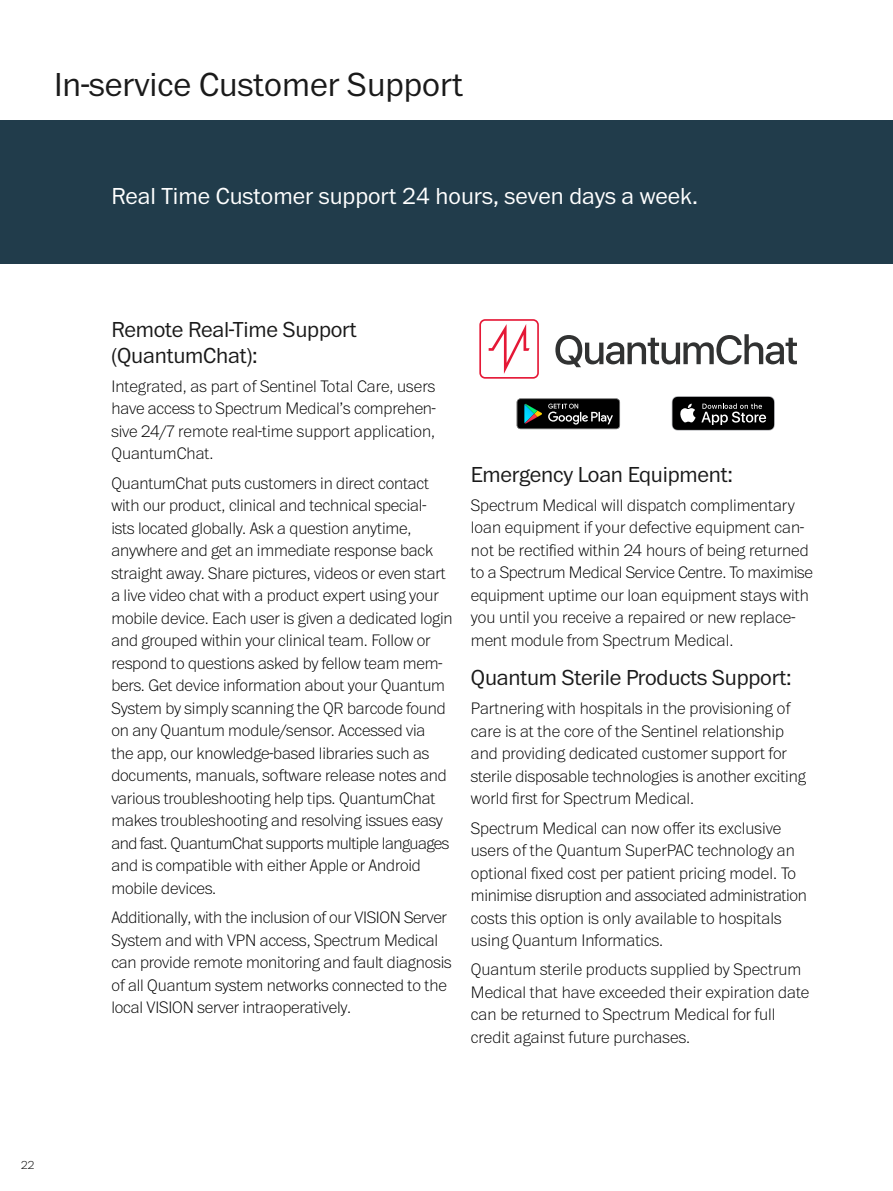
<style>
.page{position:relative;width:893px;height:1191px;background:#fff}
.page>*{position:absolute;margin:0;border:0;box-sizing:border-box;transform-origin:0 0}
.headlines{font:300 34.5px "Franklin ITC Std";color:#1a1a1a}
.headlines-2{font:300 24px "Franklin ITC Std";color:#fff}
.secondary_sub{font:300 22.5px/25.5px "Franklin ITC Std";letter-spacing:-.01em;color:#1a1a1a}
.body{font:100 17.25px/22.5px "Franklin ITC Std";letter-spacing:-.01em;color:#000}
.t1{font:100 12px "Franklin ITC Std";color:#000}
</style>
<div class="page">
<div style="left:0;top:120px;width:893px;height:144px;background:#213c4b"></div>
<svg style="left:516px;top:398px;width:104px;height:32px;background:#2d3332"></svg>
<svg style="left:672px;top:396px;width:103px;height:34px;background:#303030"></svg>
<svg style="left:555px;top:334px;width:242px;height:33px"></svg>
<div style="left:479px;top:319px;width:60px;height:60px;border:2px solid #e51836;border-radius:5px"></div>
<svg style="left:489px;top:324px;width:41px;height:50px"></svg>
<p class="headlines" style="left:54px;top:67px;width:410px">In-service Customer Support</p>
<p class="headlines-2" style="left:111px;top:184px;width:588px">Real Time Customer support 24 hours, seven days a week.</p>
<p class="secondary_sub" style="left:111px;top:317px;width:247px">Remote Real-Time Support (QuantumChat):</p>
<p class="body" style="left:111px;top:375px;width:326px;text-align:justify">Integrated, as part of Sentinel Total Care, users have access to Spectrum Medical’s comprehen&shy;sive 24/7 remote real-time support application, QuantumChat.</p>
<p class="body" style="left:111px;top:472px;width:343px">QuantumChat puts customers in direct contact with our product, clinical and technical special&shy;ists located globally. Ask a question anytime, anywhere and get an immediate response back straight away. Share pictures, videos or even start a live video chat with a product expert using your mobile device. Each user is given a dedicated login and grouped within your clinical team. Follow or respond to questions asked by fellow team mem&shy;bers. Get device information about your Quantum System by simply scanning the QR barcode found on any Quantum module/sensor. Accessed via<br>the app, our knowledge-based libraries such as documents, manuals, software release notes and various troubleshooting help tips. QuantumChat makes troubleshooting and resolving issues easy and fast. QuantumChat supports multiple languages and is compatible with either Apple or Android mobile devices.</p>
<p class="body" style="left:111px;top:906px;width:342px">Additionally, with the inclusion of our VISION Server System and with VPN access, Spectrum Medical can provide remote monitoring and fault diagnosis of all Quantum system networks connected to the local VISION server intraoperatively.</p>
<p class="secondary_sub" style="left:471px;top:462px;width:264px">Emergency Loan Equipment:</p>
<p class="body" style="left:471px;top:494px;width:344px">Spectrum Medical will dispatch complimentary loan equipment if your defective equipment can&shy;not be rectified within 24 hours of being returned to a Spectrum Medical Service Centre. To maximise equipment uptime our loan equipment stays with you until you receive a repaired or new replace&shy;ment module from Spectrum Medical.</p>
<p class="secondary_sub" style="left:471px;top:665px;width:322px">Quantum Sterile Products Support:</p>
<p class="body" style="left:471px;top:698px;width:336px">Partnering with hospitals in the provisioning of care is at the core of the Sentinel relationship and providing dedicated customer support for sterile disposable technologies is another exciting world first for Spectrum Medical.</p>
<p class="body" style="left:471px;top:817px;width:338px">Spectrum Medical can now offer its exclusive users of the Quantum SuperPAC technology an optional fixed cost per patient pricing model. To minimise disruption and associated administration costs this option is only available to hospitals using Quantum Informatics.</p>
<p class="body" style="left:471px;top:959px;width:340px">Quantum sterile products supplied by Spectrum Medical that have exceeded their expiration date can be returned to Spectrum Medical for full credit against future purchases.</p>
<p class="t1" style="left:21px;top:1158px;width:15px">22</p>
</div>
